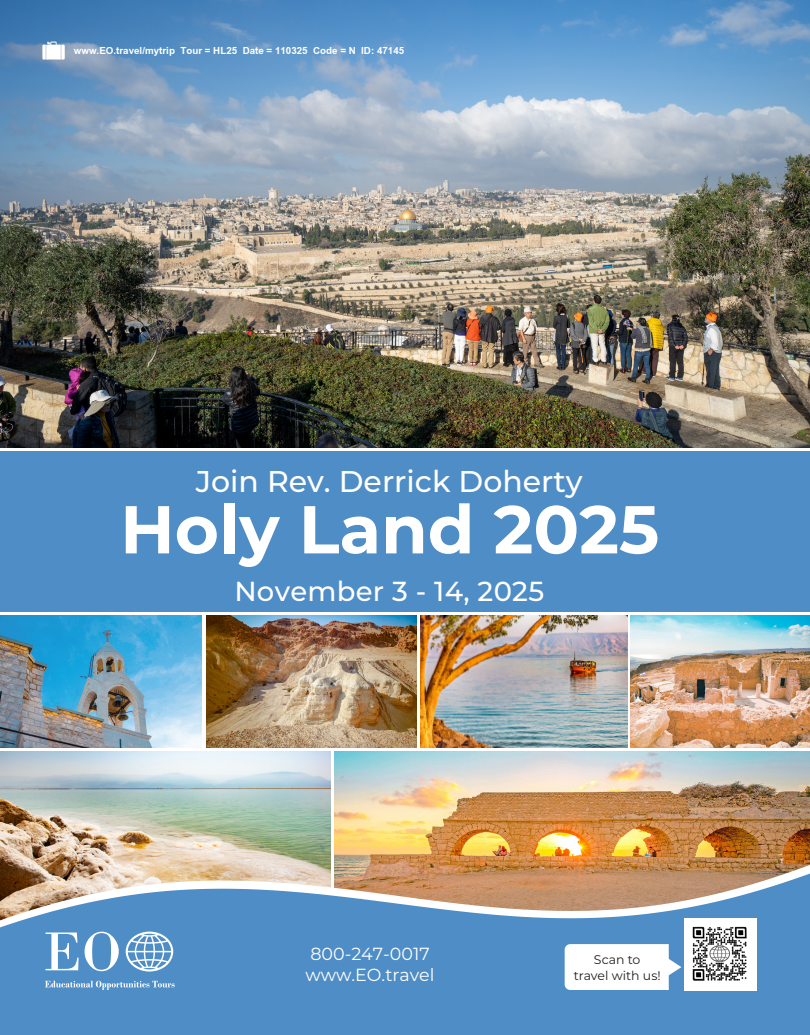
<style>
.page{position:relative;width:810px;height:1035px;background:#fff}
.page>*{position:absolute;margin:0;border:0;box-sizing:border-box;transform-origin:0 0}
.t1{font:700 67.5px "Montserrat";color:#fff}
.t2{font:500 30px "Montserrat";color:#fff}
.t3{font:500 27.5px "Montserrat";letter-spacing:.01em;color:#fff}
.t4{font:17.5px/21px "Montserrat";color:#fff}
.t5{font:700 15px "Browallia New";color:#fff}
.t6{font:12.5px/16.2px "Montserrat";color:#231f20;text-align:center}
</style>
<div class="page">
<img style="left:0;top:751px;width:330px;height:114px">
<img style="left:334px;top:751px;width:476px;height:114px">
<img style="left:0;top:0;width:810px;height:448px">
<img style="left:631px;top:616px;width:179px;height:131px">
<img style="left:421px;top:616px;width:206px;height:131px">
<img style="left:206px;top:616px;width:211px;height:131px">
<div style="left:0;top:452px;width:810px;height:160px;background:#4f8dc6"></div>
<img style="left:42px;top:41px;width:23px;height:19px">
<img style="left:0;top:865px;width:810px;height:9px">
<svg style="left:0;top:874px;width:810px;height:161px;background:#6a95bd"></svg>
<img style="left:0;top:616px;width:202px;height:131px">
<img style="left:684px;top:918px;width:72px;height:72px">
<svg style="left:46px;top:933px;width:33px;height:37px"></svg>
<svg style="left:85px;top:932px;width:34px;height:39px"></svg>
<svg style="left:45px;top:981px;width:130px;height:9px"></svg>
<svg style="left:126px;top:932px;width:47px;height:40px"></svg>
<svg style="left:565px;top:944px;width:116px;height:46px"></svg>
<p class="t5" style="left:74px;top:41px;width:332px">www.EO.travel/mytrip Tour = HL25 Date = 110325 Code = N ID: 47145</p>
<h2 class="t2" style="left:196px;top:461px;width:389px">Join Rev. Derrick Doherty</h2>
<h1 class="t1" style="left:120px;top:481px;width:541px">Holy Land 2025</h1>
<h3 class="t3" style="left:234px;top:572px;width:311px">November 3 - 14, 2025</h3>
<p class="t4" style="left:305px;top:943px;width:131px">800-247-0017 www.EO.travel</p>
<p class="t6" style="left:574px;top:951px;width:88px">Scan to<br>travel with us!</p>
</div>
